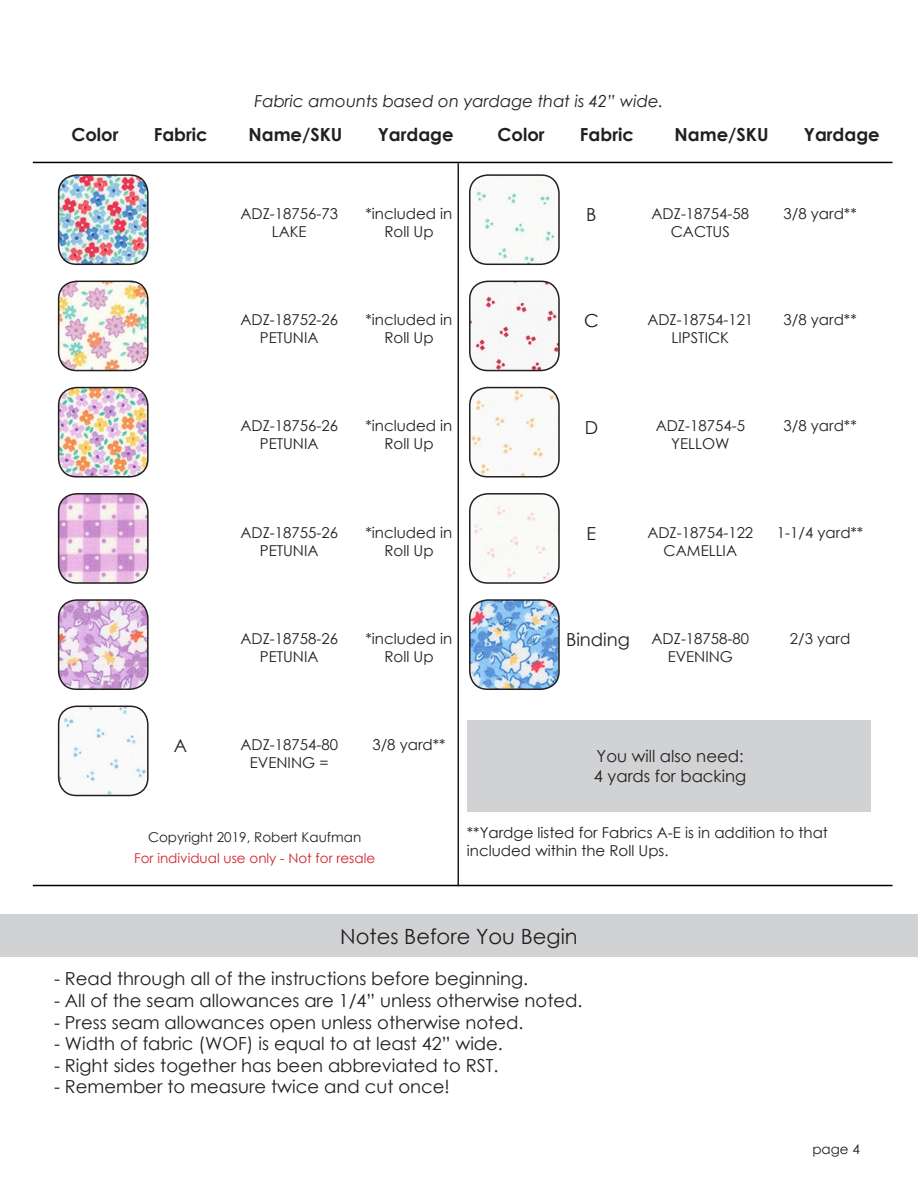
<style>
.page{position:relative;width:918px;height:1188px;background:#fff}
.page>*{position:absolute;margin:0;border:0;box-sizing:border-box;transform-origin:0 0}
.t1{font:21px "Century Gothic";color:#231f20}
.t2{font:18px "Century Gothic";color:#231f20}
.t3{font:700 18px "Century Gothic";color:#231f20}
.t4{font:italic 16.5px "Century Gothic";color:#231f20}
.t5{font:16.5px "Century Gothic";color:#231f20}
.t6{font:15px/18px "Century Gothic";color:#231f20;text-align:center}
.t7{font:13.5px "Century Gothic";color:#d1232a}
.t8{font:13.5px "Century Gothic";color:#231f20}
</style>
<div class="page">
<img style="left:470px;top:177px;width:89px;height:87px">
<div style="left:469px;top:174px;width:91px;height:91px;border:2px solid #231f20;border-radius:18px"></div>
<img style="left:470px;top:281px;width:89px;height:90px">
<div style="left:469px;top:281px;width:91px;height:90px;border:2px solid #231f20;border-radius:18px"></div>
<img style="left:470px;top:388px;width:89px;height:88px">
<div style="left:469px;top:387px;width:91px;height:91px;border:2px solid #231f20;border-radius:18px"></div>
<img style="left:470px;top:494px;width:89px;height:89px">
<div style="left:469px;top:493px;width:91px;height:91px;border:2px solid #231f20;border-radius:18px"></div>
<img style="left:470px;top:600px;width:89px;height:89px">
<div style="left:469px;top:599px;width:91px;height:91px;border:2px solid #231f20;border-radius:18px"></div>
<hr style="left:33px;top:162px;width:860px;height:1px;background:#000">
<img style="left:59px;top:177px;width:89px;height:87px">
<div style="left:58px;top:174px;width:91px;height:91px;border:2px solid #231f20;border-radius:18px"></div>
<img style="left:59px;top:281px;width:89px;height:90px">
<div style="left:58px;top:281px;width:91px;height:90px;border:2px solid #231f20;border-radius:18px"></div>
<img style="left:59px;top:388px;width:87px;height:89px">
<div style="left:58px;top:387px;width:91px;height:91px;border:2px solid #231f20;border-radius:18px"></div>
<img style="left:59px;top:494px;width:87px;height:89px">
<div style="left:58px;top:493px;width:91px;height:91px;border:2px solid #231f20;border-radius:18px"></div>
<img style="left:59px;top:602px;width:89px;height:87px">
<div style="left:58px;top:599px;width:91px;height:91px;border:2px solid #231f20;border-radius:18px"></div>
<img style="left:59px;top:706px;width:89px;height:90px">
<div style="left:58px;top:706px;width:91px;height:90px;border:2px solid #231f20;border-radius:18px"></div>
<hr style="left:33px;top:885px;width:860px;height:1px;background:#000">
<hr style="left:458px;top:163px;width:1px;height:723px;background:#231f20">
<div style="left:467px;top:720px;width:404px;height:92px;background:#d1d2d4"></div>
<div style="left:0;top:915px;width:918px;height:42px;background:#d1d2d4"></div>
<p class="t4" style="left:254px;top:90px;width:411px">Fabric amounts based on yardage that is 42” wide.</p>
<p class="t3" style="left:71px;top:120px;width:49px">Color</p>
<p class="t3" style="left:154px;top:120px;width:56px">Fabric</p>
<p class="t3" style="left:248px;top:120px;width:95px">Name/SKU</p>
<p class="t3" style="left:378px;top:120px;width:77px">Yardage</p>
<p class="t3" style="left:497px;top:120px;width:49px">Color</p>
<p class="t3" style="left:580px;top:120px;width:55px">Fabric</p>
<p class="t3" style="left:675px;top:120px;width:95px">Name/SKU</p>
<p class="t3" style="left:804px;top:120px;width:77px">Yardage</p>
<p class="t6" style="left:240px;top:204px;width:99px">ADZ-18756-73</p>
<p class="t6" style="left:272px;top:222px;width:36px">LAKE</p>
<p class="t6" style="left:366px;top:204px;width:88px">*included in<br>Roll Up</p>
<p class="t2" style="left:586px;top:202px;width:12px">B</p>
<p class="t6" style="left:652px;top:204px;width:99px">ADZ-18754-58<br>CACTUS</p>
<p class="t6" style="left:784px;top:204px;width:75px">3/8 yard**</p>
<p class="t6" style="left:240px;top:311px;width:99px">ADZ-18752-26</p>
<p class="t6" style="left:260px;top:329px;width:60px">PETUNIA</p>
<p class="t6" style="left:366px;top:311px;width:88px">*included in<br>Roll Up</p>
<p class="t2" style="left:584px;top:308px;width:16px">C</p>
<p class="t6" style="left:647px;top:311px;width:107px">ADZ-18754-121<br>LIPSTICK</p>
<p class="t6" style="left:784px;top:311px;width:75px">3/8 yard**</p>
<p class="t6" style="left:240px;top:417px;width:99px">ADZ-18756-26</p>
<p class="t6" style="left:260px;top:435px;width:60px">PETUNIA</p>
<p class="t6" style="left:366px;top:417px;width:88px">*included in<br>Roll Up</p>
<p class="t2" style="left:585px;top:415px;width:15px">D</p>
<p class="t6" style="left:656px;top:417px;width:91px">ADZ-18754-5</p>
<p class="t6" style="left:671px;top:435px;width:60px">YELLOW</p>
<p class="t6" style="left:784px;top:417px;width:75px">3/8 yard**</p>
<p class="t6" style="left:240px;top:523px;width:99px">ADZ-18755-26</p>
<p class="t6" style="left:260px;top:541px;width:60px">PETUNIA</p>
<p class="t6" style="left:366px;top:523px;width:88px">*included in<br>Roll Up</p>
<p class="t2" style="left:587px;top:521px;width:11px">E</p>
<p class="t6" style="left:647px;top:523px;width:107px">ADZ-18754-122<br>CAMELLIA</p>
<p class="t6" style="left:777px;top:523px;width:88px">1-1/4 yard**</p>
<p class="t6" style="left:240px;top:629px;width:99px">ADZ-18758-26</p>
<p class="t6" style="left:260px;top:647px;width:60px">PETUNIA</p>
<p class="t6" style="left:366px;top:629px;width:88px">*included in<br>Roll Up</p>
<p class="t2" style="left:566px;top:627px;width:65px">Binding</p>
<p class="t6" style="left:652px;top:629px;width:99px">ADZ-18758-80<br>EVENING</p>
<p class="t6" style="left:790px;top:629px;width:62px">2/3 yard</p>
<p class="t2" style="left:174px;top:733px;width:15px">A</p>
<p class="t6" style="left:240px;top:736px;width:99px">ADZ-18754-80<br>EVENING =</p>
<p class="t6" style="left:372px;top:736px;width:75px">3/8 yard**</p>
<p class="t8" style="left:148px;top:828px;width:215px">Copyright 2019, Robert Kaufman</p>
<p class="t7" style="left:134px;top:849px;width:243px">For individual use only - Not for resale</p>
<p class="t5" style="left:597px;top:745px;width:149px">You will also need:</p>
<p class="t5" style="left:594px;top:764px;width:154px">4 yards for backing</p>
<p class="t6" style="left:467px;top:823px;width:363px;text-align:left">**Yardge listed for Fabrics A-E is in addition to that included within the Roll Ups.</p>
<p class="t1" style="left:340px;top:921px;width:239px">Notes Before You Begin</p>
<p class="t2" style="left:54px;top:966px;width:476px">- Read through all of the instructions before beginning.</p>
<p class="t2" style="left:54px;top:988px;width:530px">- All of the seam allowances are 1/4” unless otherwise noted.</p>
<p class="t2" style="left:54px;top:1009px;width:471px">- Press seam allowances open unless otherwise noted.</p>
<p class="t2" style="left:54px;top:1031px;width:450px">- Width of fabric (WOF) is equal to at least 42” wide.</p>
<p class="t2" style="left:54px;top:1053px;width:446px">- Right sides together has been abbreviated to RST.</p>
<p class="t2" style="left:54px;top:1074px;width:397px">- Remember to measure twice and cut once!</p>
<p class="t8" style="left:812px;top:1140px;width:49px">page 4</p>
</div>
